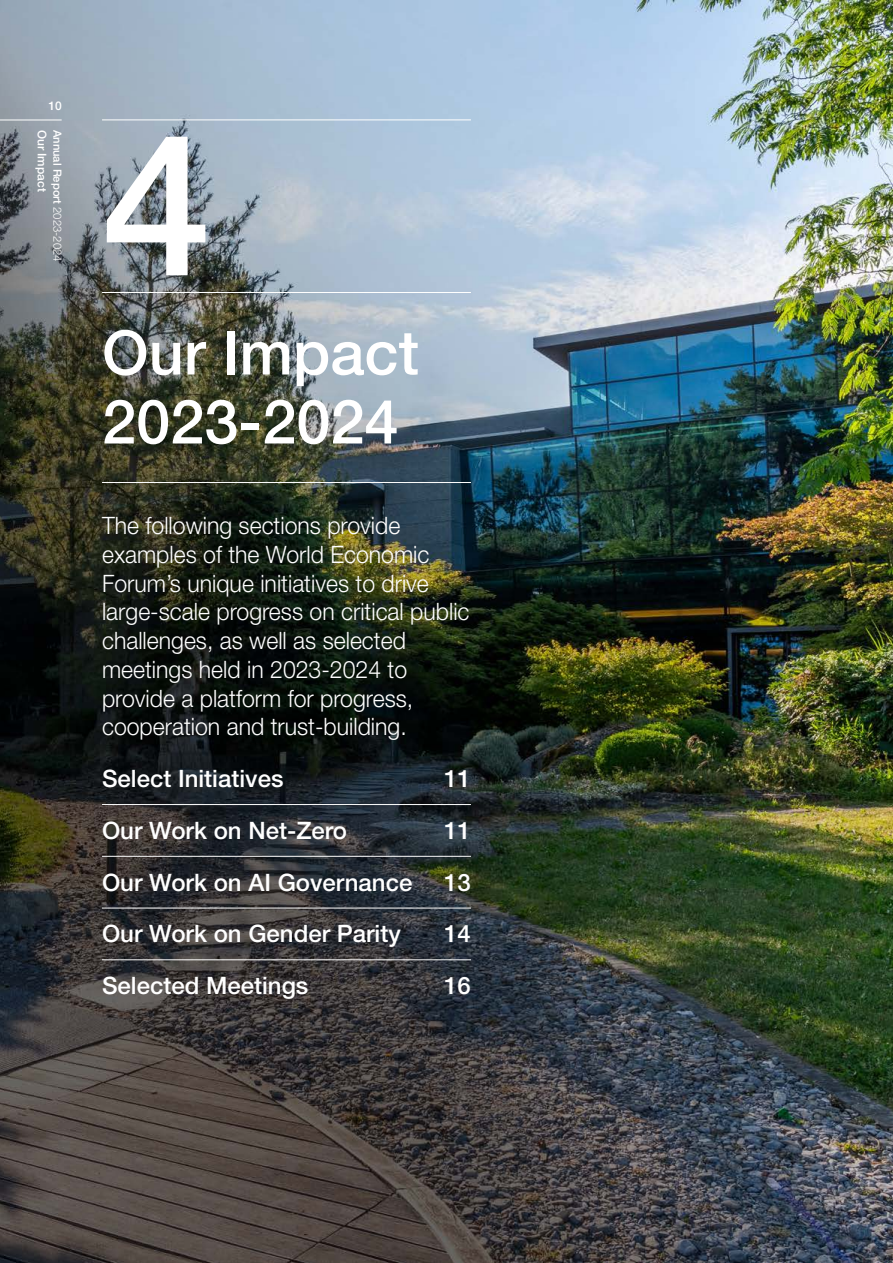
<style>
.page{position:relative;width:893px;height:1263px;background:#fff}
.page>*{position:absolute;margin:0;border:0;box-sizing:border-box;transform-origin:0 0}
.t1{font:500 198px "Helvetica Neue LT Pro";color:#fff}
.t2{font:500 61.35px/69px "Helvetica Neue LT Pro";color:#fff}
.t3{font:300 24px/28.8px "Helvetica Neue LT Pro";color:#fff;scale:.96 1}
.t4{font:500 24px "Helvetica Neue LT Pro";color:#fff}
.t5{font:500 12px "Helvetica Neue LT Pro";color:#fff}
.t6{font:500 11.25px "Helvetica Neue LT Pro";color:#fff}
.s1{font-weight:300}
</style>
<div class="page">
<img style="left:0;top:0;width:893px;height:1263px">
<hr style="left:102px;top:804px;width:369px;height:1px;background:#fff">
<hr style="left:102px;top:856px;width:369px;height:1px;background:#fff">
<hr style="left:102px;top:908px;width:369px;height:1px;background:#fff">
<hr style="left:102px;top:959px;width:369px;height:1px;background:#fff">
<hr style="left:102px;top:120px;width:369px;height:1px;background:#fff">
<hr style="left:102px;top:292px;width:369px;height:1px;background:#fff">
<hr style="left:102px;top:482px;width:369px;height:1px;background:#fff">
<hr style="left:0;top:120px;width:62px;height:1px;background:#fff">
<p class="t5" style="left:48px;top:99px;width:15px">10</p>
<p class="t6" style="left:64px;top:130px;width:133px;rotate:90deg">Annual Report <span class="s1">2023-2024</span></p>
<p class="t5" style="left:49px;top:130px;width:64px;rotate:90deg">Our Impact</p>
<h1 class="t1" style="left:102px;top:86px;width:112px">4</h1>
<h2 class="t2" style="left:102px;top:317px;width:318px">Our Impact<br>2023-2024</h2>
<p class="t3" style="left:102px;top:511px;width:384px">The following sections provide examples of the World Economic Forum’s unique initiatives to drive large-scale progress on critical public challenges, as well as selected meetings held in 2023-2024 to provide a platform for progress, cooperation and trust-building.</p>
<p class="t4" style="left:102px;top:764px;width:183px">Select Initiatives</p>
<p class="t4" style="left:444px;top:764px;width:28px">11</p>
<p class="t4" style="left:102px;top:816px;width:246px">Our Work on Net-Zero</p>
<p class="t4" style="left:444px;top:816px;width:28px">11</p>
<p class="t4" style="left:102px;top:868px;width:312px">Our Work on AI Governance</p>
<p class="t4" style="left:444px;top:868px;width:28px">13</p>
<p class="t4" style="left:102px;top:919px;width:300px">Our Work on Gender Parity</p>
<p class="t4" style="left:444px;top:919px;width:28px">14</p>
<p class="t4" style="left:102px;top:971px;width:208px">Selected Meetings</p>
<p class="t4" style="left:444px;top:971px;width:28px">16</p>
</div>
